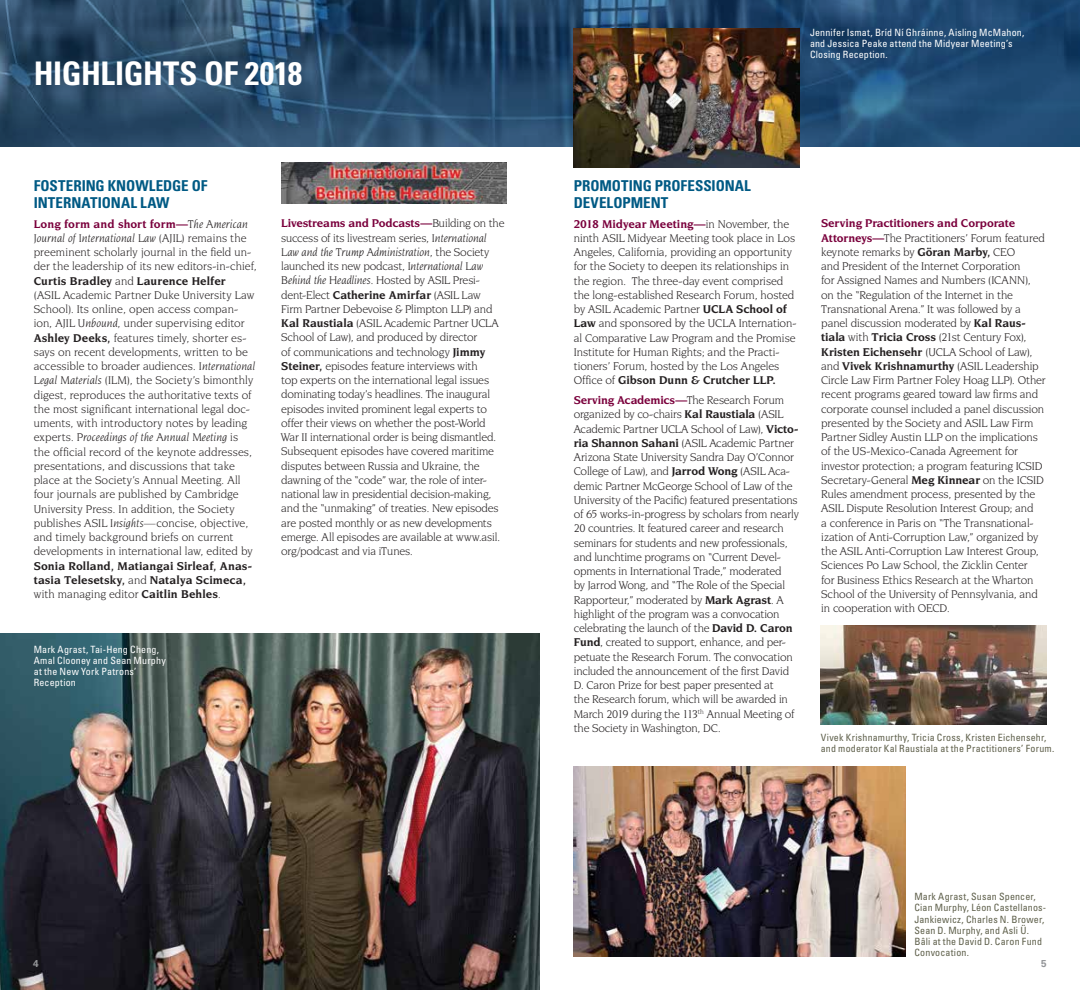
<style>
.page{position:relative;width:1080px;height:990px;background:#fff}
.page>*{position:absolute;margin:0;border:0;box-sizing:border-box;transform-origin:0 0}
.t1{font:700 condensed 32.5px "Univers LT Std";letter-spacing:-.015em;color:#fff}
.t2{font:700 condensed 15px/16.2px "Univers LT Std";color:#005a84}
.t3{font:11.88px/14.2px "Novarese IT Cby BT";letter-spacing:-.01em;color:#231f20}
.t4{font:700 11.88px/14.2px "Novarese IT Cby BT";letter-spacing:.01em;color:#231f20}
.t5{font:condensed 10px/11.2px "Univers LT Std";letter-spacing:.02em;color:#5f604b}
.t6{font:condensed 10px/11.2px "Univers LT Std";letter-spacing:.02em;color:#fff}
.t7{font:700 10px "Univers LT Std";color:#939598}
.s1{font-weight:700;color:#7a003c}
.s2{font-style:italic}
.s3{font-weight:700}
.s4{font-weight:400}
</style>
<div class="page">
<img style="left:0;top:0;width:1080px;height:146px">
<img style="left:574px;top:767px;width:332px;height:189px">
<img style="left:574px;top:29px;width:226px;height:138px">
<img style="left:281px;top:162px;width:225px;height:42px">
<img style="left:0;top:633px;width:539px;height:357px">
<img style="left:821px;top:626px;width:226px;height:99px">
<h1 class="t1" style="left:34px;top:54px;width:270px">HIGHLIGHTS OF 2018</h1>
<p class="t2" style="left:34px;top:178px;width:175px">FOSTERING KNOWLEDGE OF<br>INTERNATIONAL LAW</p>
<p class="t3" style="left:34px;top:216px;width:225px"><span class="s1">Long form and short form—</span><span class="s2">The American Journal of International Law (AJIL)</span> remains the preeminent scholarly journal in the field un&shy;der the leadership of its new editors-in-chief, <span class="s3">Curtis Bradley</span> and <span class="s3">Laurence Helfer<br></span>(ASIL Academic Partner Duke University Law School). Its online, open access compan&shy;ion, <span class="s2">AJIL Unbound</span>, under supervising editor <span class="s3">Ashley Deeks,</span> features timely, shorter es&shy;says on recent developments, written to be accessible to broader audiences. <span class="s2">International Legal Materials (ILM),</span> the Society’s bimonthly digest, reproduces the authoritative texts of the most significant international legal doc&shy;uments, with introductory notes by leading experts. <span class="s2">Proceedings of the Annual Meeting</span> is the official record of the keynote addresses, presentations, and discussions that take place at the Society’s Annual Meeting. All four journals are published by Cambridge University Press. In addition, the Society publishes <span class="s2">ASIL Insights</span>—concise, objective, and timely background briefs on current developments in international law, edited by</p>
<p class="t4" style="left:34px;top:558px;width:220px">Sonia Rolland, Matiangai Sirleaf, Anas&shy;tasia Telesetsky, <span class="s4">and</span> Natalya Scimeca, <span class="s4">with managing editor</span> Caitlin Behles<span class="s4">.</span></p>
<p class="t6" style="left:34px;top:643px;width:134px">Mark Agrast, Tai-Heng Cheng,<br>Amal Clooney and Sean Murphy at the New York Patrons’<br>Reception</p>
<p class="t3" style="left:281px;top:216px;width:225px"><span class="s1">Livestreams and Podcasts—</span>Building on the success of its livestream series, <span class="s2">International Law and the Trump Administration,</span> the Society launched its new podcast, <span class="s2">International Law Behind the Headlines.</span> Hosted by ASIL Presi&shy;dent-Elect <span class="s3">Catherine Amirfar</span> (ASIL Law Firm Partner Debevoise &amp; Plimpton LLP) and <span class="s3">Kal Raustiala</span> (ASIL Academic Partner UCLA School of Law), and produced by director<br>of communications and technology <span class="s3">Jimmy Steiner,</span> episodes feature interviews with<br>top experts on the international legal issues dominating today’s headlines. The inaugural episodes invited prominent legal experts to offer their views on whether the post-World War II international order is being dismantled.<br>Subsequent episodes have covered maritime disputes between Russia and Ukraine, the dawning of the “code” war, the role of inter&shy;national law in presidential decision-making, and the “unmaking” of treaties. New episodes are posted monthly or as new developments emerge. All episodes are available at www.asil. org/podcast and via iTunes.</p>
<p class="t6" style="left:810px;top:27px;width:216px">Jennifer Ismat, Bríd Ní Ghráinne, Aisling McMahon, and Jessica Peake attend the Midyear Meeting’s<br>Closing Reception.</p>
<p class="t2" style="left:574px;top:178px;width:179px">PROMOTING PROFESSIONAL<br>DEVELOPMENT</p>
<p class="t3" style="left:574px;top:216px;width:224px"><span class="s1">2018 Midyear Meeting—</span>in November, the ninth ASIL Midyear Meeting took place in Los Angeles, California, providing an opportunity for the Society to deepen its relationships in the region. The three-day event comprised the long-established Research Forum, hosted by ASIL Academic Partner <span class="s3">UCLA School of Law</span> and sponsored by the UCLA Internation&shy;al Comparative Law Program and the Promise Institute for Human Rights; and the Practi&shy;tioners’ Forum, hosted by the Los Angeles Office of <span class="s3">Gibson Dunn &amp; Crutcher LLP.</span></p>
<p class="t3" style="left:574px;top:393px;width:227px"><span class="s1">Serving Academics—</span>The Research Forum organized by co-chairs <span class="s3">Kal Raustiala</span> (ASIL Academic Partner UCLA School of Law), <span class="s3">Victo&shy;ria Shannon Sahani</span> (ASIL Academic Partner Arizona State University Sandra Day O’Connor College of Law), and <span class="s3">Jarrod Wong</span> (ASIL Aca&shy;demic Partner McGeorge School of Law of the University of the Pacific) featured presentations of 65 works-in-progress by scholars from nearly 20 countries. It featured career and research seminars for students and new professionals, and lunchtime programs on “Current Devel&shy;opments in International Trade,” moderated<br>by Jarrod Wong, and “The Role of the Special Rapporteur,” moderated by <span class="s3">Mark Agrast</span>. A highlight of the program was a convocation celebrating the launch of the <span class="s3">David D. Caron Fund</span>, created to support, enhance, and per&shy;petuate the Research Forum. The convocation included the announcement of the first David D. Caron Prize for best paper presented at<br>the Research forum, which will be awarded in March 2019 during the 113<sup>th</sup> Annual Meeting of the Society in Washington, DC.</p>
<p class="t3" style="left:821px;top:216px;width:226px"><span class="s1">Serving Practitioners and Corporate Attorneys—</span>The Practitioners’ Forum featured keynote remarks by <span class="s3">Göran Marby,</span> CEO<br>and President of the Internet Corporation<br>for Assigned Names and Numbers (ICANN), on the “Regulation of the Internet in the Transnational Arena.” It was followed by a panel discussion moderated by <span class="s3">Kal Raus&shy;tiala</span> with <span class="s3">Tricia Cross</span> (21st Century Fox), <span class="s3">Kristen Eichensehr</span> (UCLA School of Law), and <span class="s3">Vivek Krishnamurthy</span> (ASIL Leadership Circle Law Firm Partner Foley Hoag LLP). Other recent programs geared toward law firms and corporate counsel included a panel discussion presented by the Society and ASIL Law Firm Partner Sidley Austin LLP on the implications of the US-Mexico-Canada Agreement for investor protection; a program featuring ICSID Secretary-General <span class="s3">Meg Kinnear</span> on the ICSID Rules amendment process, presented by the ASIL Dispute Resolution Interest Group; and<br>a conference in Paris on “The Transnational&shy;ization of Anti-Corruption Law,” organized by the ASIL Anti-Corruption Law Interest Group, Sciences Po Law School, the Zicklin Center<br>for Business Ethics Research at the Wharton School of the University of Pennsylvania, and in cooperation with OECD.</p>
<p class="t5" style="left:821px;top:731px;width:235px">Vivek Krishnamurthy, Tricia Cross, Kristen Eichensehr, and moderator Kal Raustiala at the Practitioners’ Forum.</p>
<p class="t5" style="left:914px;top:891px;width:133px">Mark Agrast, Susan Spencer,<br>Cian Murphy, Léon Castellanos-<br>Jankiewicz, Charles N. Brower,<br>Sean D. Murphy, and Asli Ü.<br>Bâli at the David D. Caron Fund<br>Convocation.</p>
<p class="t7" style="left:33px;top:958px;width:7px">4</p>
<p class="t7" style="left:1041px;top:958px;width:7px">5</p>
</div>
